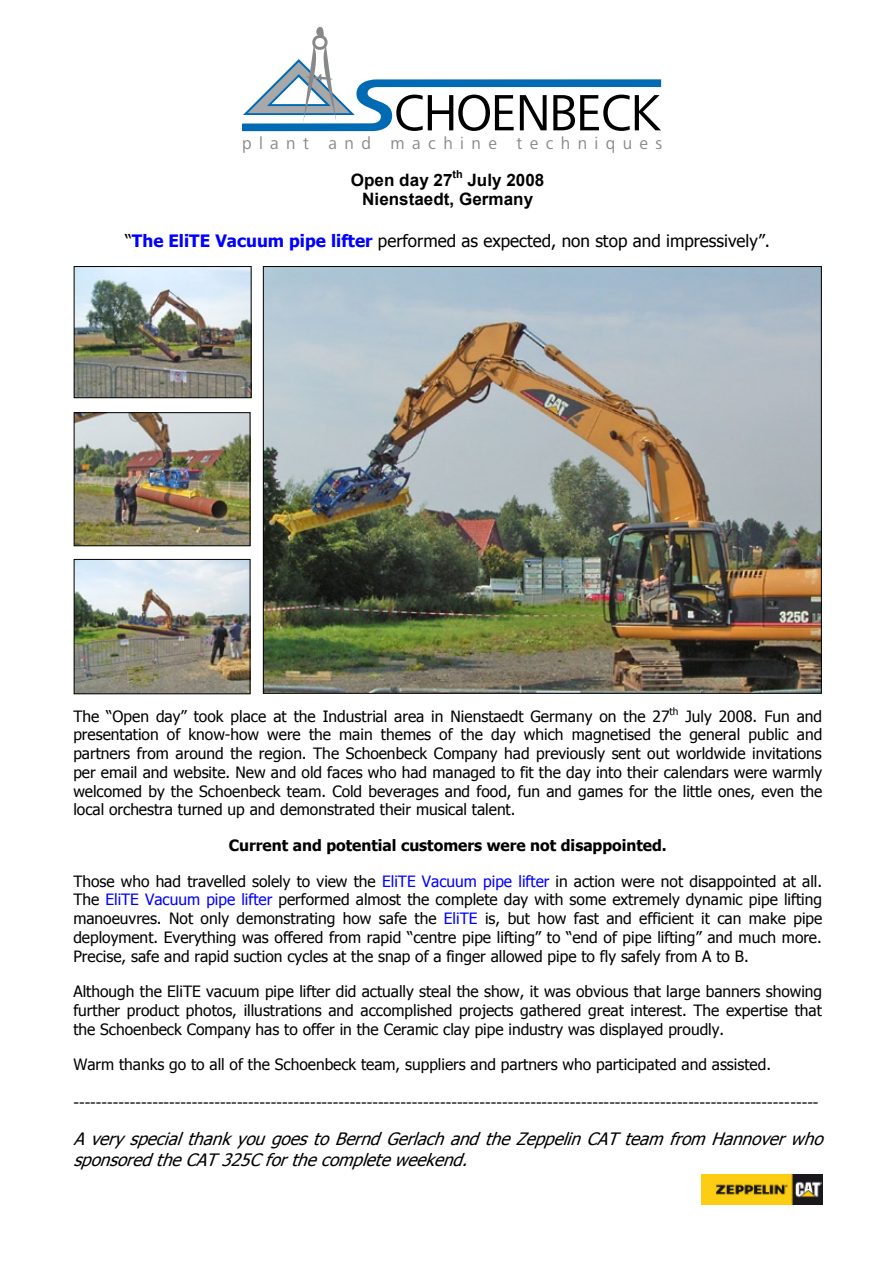
<style>
.page{position:relative;width:893px;height:1263px;background:#fff}
.page>*{position:absolute;margin:0;border:0;box-sizing:border-box;transform-origin:0 0}
.t1{font:17.55px "Frutiger Next LT";letter-spacing:.42em;color:#878889}
.t2{font:italic 17.1px/20.5px "Tahoma";color:#000}
.t3{font:17.1px "Tahoma";color:#000}
.t4{font:700 17.1px/19.6px "Arial";color:#000}
.t5{font:15.6px/18.8px "Tahoma";color:#000;text-align:justify}
.t6{font:700 15.6px "Tahoma";color:#000}
.t7{font:700 10.95px "Arial";color:#000}
.s1{font-weight:700;color:#00f}
.s2{color:#00f}
</style>
<div class="page">
<img style="left:701px;top:1174px;width:122px;height:31px">
<img style="left:265px;top:268px;width:555px;height:424px">
<img style="left:76px;top:414px;width:172px;height:130px">
<div style="left:74px;top:412px;width:176px;height:134px;border:1px solid #000"></div>
<img style="left:76px;top:561px;width:172px;height:131px">
<div style="left:74px;top:559px;width:176px;height:135px;border:1px solid #000"></div>
<img style="left:76px;top:268px;width:174px;height:128px">
<div style="left:74px;top:266px;width:178px;height:132px;border:1px solid #000"></div>
<svg style="left:242px;top:26px;width:419px;height:105px"></svg>
<p class="t1" style="left:242px;top:134px;width:422px">plant and machine techniques</p>
<p class="t4" style="left:351px;top:170px;width:103px">Open day 27</p>
<p class="t7" style="left:452px;top:167px;width:12px">th</p>
<p class="t4" style="left:362px;top:170px;width:184px;text-indent:105px">July 2008<br>Nienstaedt, Germany</p>
<p class="t3" style="left:125px;top:229px;width:646px">“<span class="s1">The EliTE Vacuum pipe lifter</span> performed as expected, non stop and impressively”.</p>
<p class="t5" style="left:73px;top:706px;width:750px">The “Open day” took place at the Industrial area in Nienstaedt Germany on the 27<sup>th</sup> July 2008. Fun and presentation of know-how were the main themes of the day which magnetised the general public and partners from around the region. The Schoenbeck Company had previously sent out worldwide invitations per email and website. New and old faces who had managed to fit the day into their calendars were warmly welcomed by the Schoenbeck team. Cold beverages and food, fun and games for the little ones, even the local orchestra turned up and demonstrated their musical talent.</p>
<p class="t6" style="left:229px;top:834px;width:439px">Current and potential customers were not disappointed.</p>
<p class="t5" style="left:73px;top:871px;width:750px">Those who had travelled solely to view the <span class="s2">EliTE Vacuum pipe lifter</span> in action were not disappointed at all.<br>The <span class="s2">EliTE Vacuum pipe lifter</span> performed almost the complete day with some extremely dynamic pipe lifting manoeuvres. Not only demonstrating how safe the <span class="s2">EliTE</span> is, but how fast and efficient it can make pipe deployment. Everything was offered from rapid “centre pipe lifting” to “end of pipe lifting” and much more.<br>Precise, safe and rapid suction cycles at the snap of a finger allowed pipe to fly safely from A to B.</p>
<p class="t5" style="left:73px;top:981px;width:750px">Although the EliTE vacuum pipe lifter did actually steal the show, it was obvious that large banners showing further product photos, illustrations and accomplished projects gathered great interest. The expertise that the Schoenbeck Company has to offer in the Ceramic clay pipe industry was displayed proudly.</p>
<p class="t5" style="left:73px;top:1055px;width:699px">Warm thanks go to all of the Schoenbeck team, suppliers and partners who participated and assisted.</p>
<p class="t5" style="left:73px;top:1092px;width:747px">------------------------------------------------------------------------------------------------------------------------------------</p>
<p class="t2" style="left:73px;top:1128px;width:758px">Avery specialthankyougoestoBerndGerlachandtheZeppelinCATteam from Hannoverwho sponsoredtheCAT325Cforthecompleteweekend.</p>
</div>
